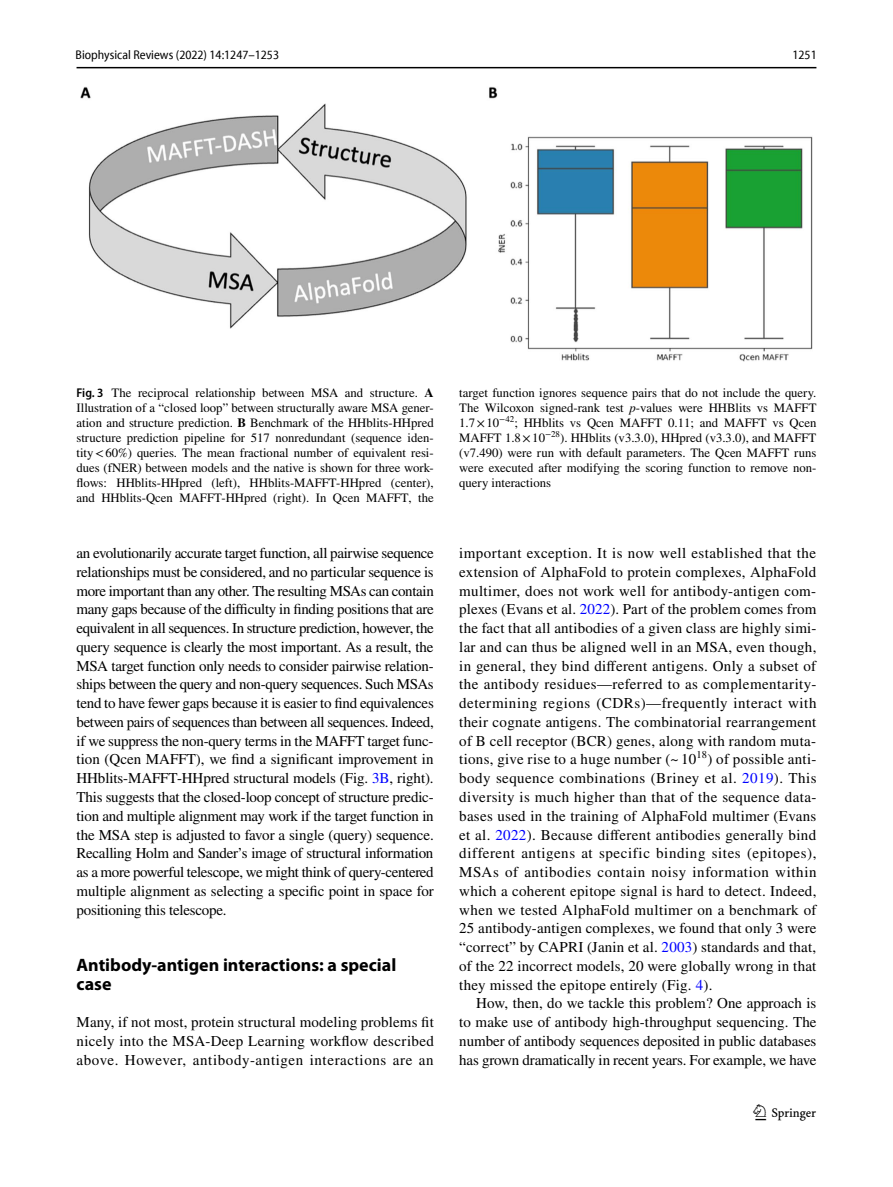
<style>
.page{position:relative;width:893px;height:1187px;background:#fff}
.page>*{position:absolute;margin:0;border:0;box-sizing:border-box;transform-origin:0 0}
.t1{font:22.5px "Springnew Regular 3";color:#000}
.t2{font:700 18px/18.8px "Myriad Pro";color:#000}
.t3{font:15px/18.8px "STIX";letter-spacing:-.005em;color:#000;text-align:justify}
.t4{font:12.75px/15px "STIX";color:#000;text-align:justify}
.t5{font:semi-condensed 12.75px "Myriad Pro Unic";color:#000}
.s1{font-family:"Myriad Pro";font-weight:600;font-stretch:semi-condensed}
.s2{font-weight:700}
.s3{font-style:italic}
.s4{color:#00f}
</style>
<div class="page">
<hr style="left:77px;top:67px;width:739px;height:1px;background:#000">
<img style="left:81px;top:87px;width:731px;height:274px">
<p class="t5" style="left:76px;top:50px;width:205px">Biophysical Reviews (2022) 14:1247–1253</p>
<p class="t5" style="left:792px;top:50px;width:26px">1251</p>
<p class="t4" style="left:77px;top:386px;width:359px"><span class="s1">Fig. 3</span> The reciprocal relationship between MSA and structure. <span class="s2">A </span>Illustration of a “closed loop” between structurally aware MSA gener&shy;ation and structure prediction. <span class="s2">B</span> Benchmark of the HHblits-HHpred structure prediction pipeline for 517 nonredundant (sequence iden&shy;tity&lt;60%) queries. The mean fractional number of equivalent resi&shy;dues (fNER) between models and the native is shown for three work&shy;flows: HHblits-HHpred (left), HHblits-MAFFT-HHpred (center), and HHblits-Qcen MAFFT-HHpred (right). In Qcen MAFFT, the</p>
<p class="t4" style="left:459px;top:386px;width:359px">target function ignores sequence pairs that do not include the query.<br>The Wilcoxon signed-rank test <span class="s3">p</span>-values were HHBlits vs MAFFT 1.7× -10<sup>−42</sup>; HHblits vs Qcen MAFFT 0.11; and MAFFT vs Qcen MAFFT 1.8× -10<sup>−28</sup>). HHblits (v3.3.0), HHpred (v3.3.0), and MAFFT (v7.490) were run with default parameters. The Qcen MAFFT runs were executed after modifying the scoring function to remove non&shy;query interactions</p>
<p class="t3" style="left:77px;top:544px;width:359px">an evolutionarily accurate target function, all pairwise sequence relationships must be considered, and no particular sequence is more important than any other. The resulting MSAs can contain many gaps because of the difficulty in finding positions that are equivalent in all sequences. In structure prediction, however, the query sequence is clearly the most important. As a result, the MSA target function only needs to consider pairwise relation&shy;ships between the query and non-query sequences. Such MSAs tend to have fewer gaps because it is easier to find equivalences between pairs of sequences than between all sequences. Indeed, if we suppress the non-query terms in the MAFFT target func&shy;tion (Qcen MAFFT), we find a significant improvement in HHblits-MAFFT-HHpred structural models (Fig. <span class="s4">3B</span>, right).<br>This suggests that the closed-loop concept of structure predic&shy;tion and multiple alignment may work if the target function in the MSA step is adjusted to favor a single (query) sequence.<br>Recalling Holm and Sander’s image of structural information as a more powerful telescope, we might think of query-centered multiple alignment as selecting a specific point in space for positioning this telescope.</p>
<p class="t2" style="left:77px;top:954px;width:321px">Antibody‑antigen interactions: a special case</p>
<p class="t3" style="left:77px;top:1013px;width:359px">Many, if not most, protein structural modeling problems fit nicely into the MSA-Deep Learning workflow described above. However, antibody-antigen interactions are an</p>
<p class="t3" style="left:459px;top:544px;width:359px">important exception. It is now well established that the extension of AlphaFold to protein complexes, AlphaFold multimer, does not work well for antibody-antigen com&shy;plexes (Evans et al. <span class="s4">2022</span>). Part of the problem comes from the fact that all antibodies of a given class are highly simi&shy;lar and can thus be aligned well in an MSA, even though, in general, they bind different antigens. Only a subset of the antibody residues—referred to as complementarity&shy;determining regions (CDRs)—frequently interact with their cognate antigens. The combinatorial rearrangement of B cell receptor (BCR) genes, along with random muta&shy;tions, give rise to a huge number (~ 10<sup>18</sup>) of possible anti&shy;body sequence combinations (Briney et al. <span class="s4">2019</span>). This diversity is much higher than that of the sequence data&shy;bases used in the training of AlphaFold multimer (Evans et al. <span class="s4">2022</span>). Because different antibodies generally bind different antigens at specific binding sites (epitopes), MSAs of antibodies contain noisy information within which a coherent epitope signal is hard to detect. Indeed, when we tested AlphaFold multimer on a benchmark of 25 antibody-antigen complexes, we found that only 3 were “correct” by CAPRI (Janin et al. <span class="s4">2003</span>) standards and that, of the 22 incorrect models, 20 were globally wrong in that they missed the epitope entirely (Fig. <span class="s4">4</span>).</p>
<p class="t3" style="left:459px;top:994px;width:359px;text-indent:17px">How, then, do we tackle this problem? One approach is to make use of antibody high-throughput sequencing. The number of antibody sequences deposited in public databases has grown dramatically in recent years. For example, we have</p>
<h1 class="t1" style="left:755px;top:1104px;width:62px">1 3</h1>
</div>
